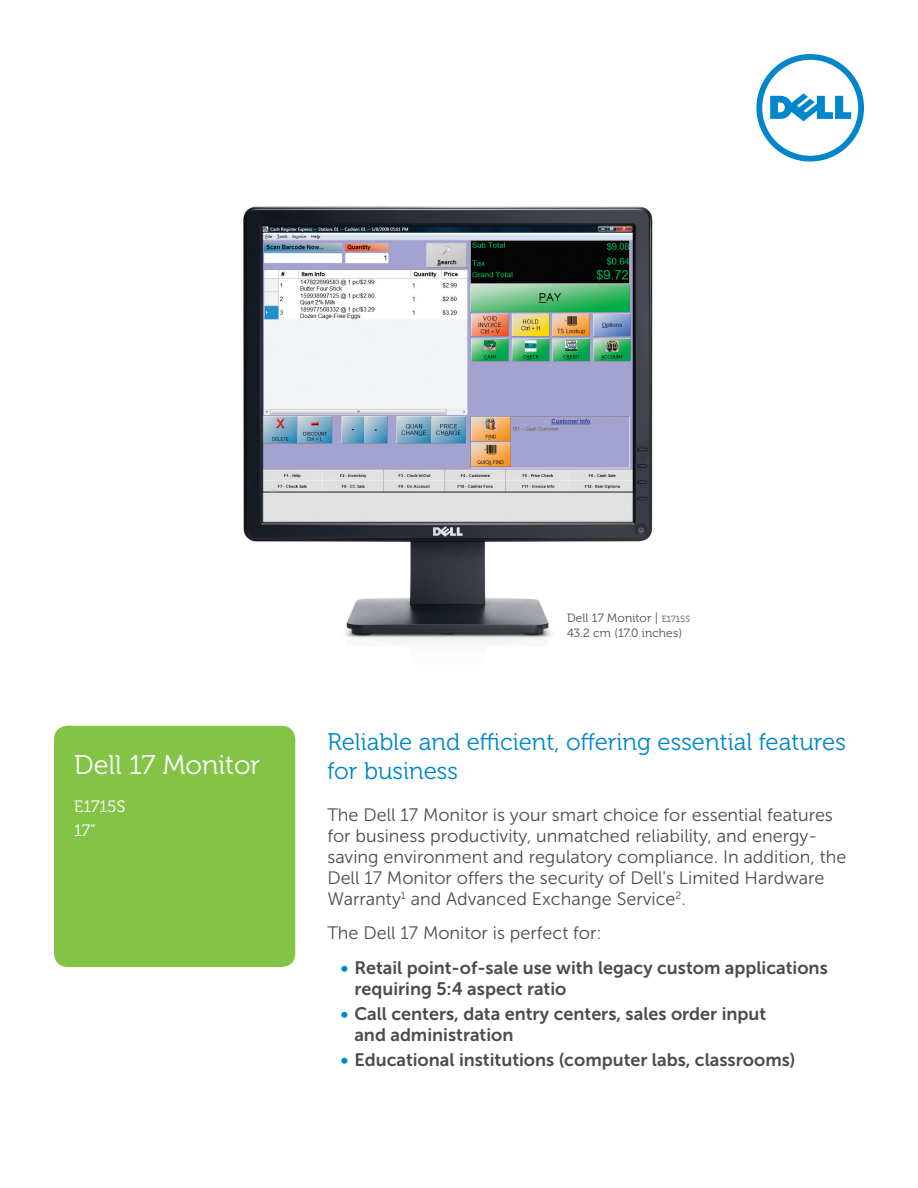
<style>
.page{position:relative;width:918px;height:1188px;background:#fff}
.page>*{position:absolute;margin:0;border:0;box-sizing:border-box;transform-origin:0 0}
.t1{font:27px "Museo For Dell 300";color:#fff}
.t2{font:24px/28.5px "Museo For Dell 300";color:#0087cb}
.t3{font:18px/21px "Museo Sans For Dell 300";color:#4b4c4d}
.t4{font:18px/21px "Museo Sans For Dell 700";color:#4b4c4d}
.t5{font:16.5px/24px "Museo For Dell 300";letter-spacing:-.005em;color:#fff}
.t6{font:12px/14.4px "Museo For Dell 300";letter-spacing:.01em;color:#4b4c4d}
.s1{font-size:9px}
.s2{color:#0087cb}
</style>
<div class="page">
<img style="left:243px;top:206px;width:410px;height:439px">
<svg style="left:756px;top:54px;width:108px;height:108px"></svg>
<div style="left:54px;top:726px;width:241px;height:241px;background:#83c447;border-radius:14px"></div>
<h1 class="t1" style="left:74px;top:750px;width:188px">Dell 17 Monitor</h1>
<p class="t5" style="left:74px;top:795px;width:53px">E1715S<br>17"</p>
<p class="t6" style="left:567px;top:611px;width:125px">Dell 17 Monitor | <span class="s1">E1715S<br></span>43.2 cm (17.0 inches)</p>
<h2 class="t2" style="left:327px;top:728px;width:520px">Reliable and efficient, offering essential features for business</h2>
<p class="t3" style="left:327px;top:804px;width:520px">The Dell 17 Monitor is your smart choice for essential features for business productivity, unmatched reliability, and energy&shy;saving environment and regulatory compliance. In addition, the Dell 17 Monitor offers the security of Dell's Limited Hardware Warranty<sup>1</sup> and Advanced Exchange Service<sup>2</sup>.</p>
<p class="t3" style="left:327px;top:923px;width:276px">The Dell 17 Monitor is perfect for:</p>
<p class="t4" style="left:354px;top:957px;width:475px;text-indent:-14px"><span class="s2">•</span> Retail point-of-sale use with legacy custom applications requiring 5:4 aspect ratio</p>
<p class="t4" style="left:354px;top:1003px;width:413px;text-indent:-14px"><span class="s2">•</span> Call centers, data entry centers, sales order input and administration</p>
<p class="t4" style="left:341px;top:1050px;width:456px"><span class="s2">•</span> Educational institutions (computer labs, classrooms)</p>
</div>
